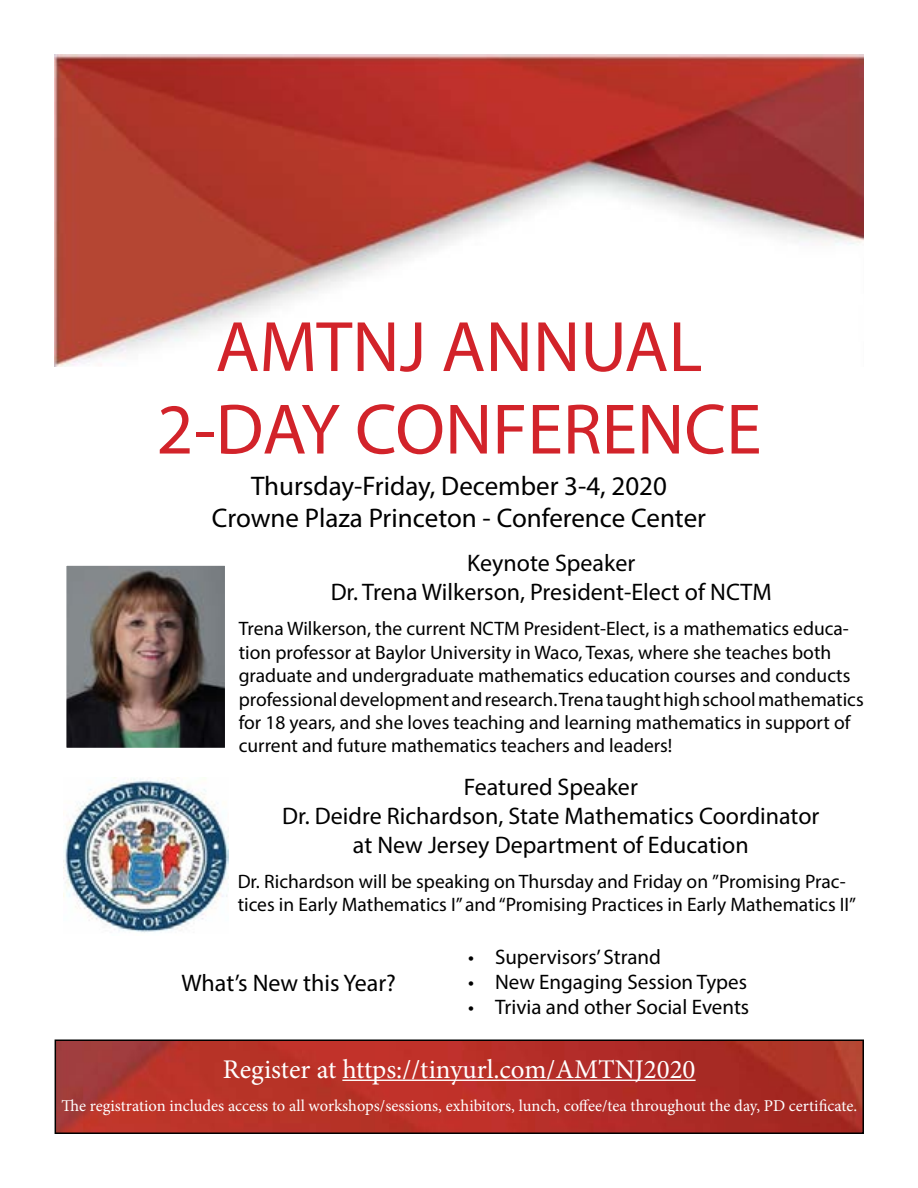
<style>
.page{position:relative;width:918px;height:1188px;background:#fff}
.page>*{position:absolute;margin:0;border:0;box-sizing:border-box;transform-origin:0 0}
.t1{font:72px/82.5px "Myriad Pro";color:#d2232a;text-align:center}
.t2{font:27px/32.4px "Myriad Pro";color:#000;text-align:center}
.t3{font:27px "Minion Pro";color:#fff}
.t4{font:24px/28.8px "Myriad Pro";color:#000;text-align:center}
.t5{font:21px "Myriad Pro";color:#000}
.t6{font:19.5px/23.4px "Myriad Pro";color:#000}
.t7{font:16.5px "Minion Pro";color:#fff}
</style>
<div class="page">
<img style="left:58px;top:1043px;width:803px;height:88px">
<div style="left:55px;top:1040px;width:809px;height:94px;border:2px solid #000"></div>
<hr style="left:342px;top:1080px;width:354px;height:1px;background:#fff">
<img style="left:55px;top:54px;width:809px;height:313px">
<img style="left:68px;top:567px;width:156px;height:179px">
<div style="left:54px;top:553px;width:184px;height:207px;border:13px solid #fff"></div>
<img style="left:63px;top:777px;width:166px;height:156px">
<h1 class="t1" style="left:157px;top:304px;width:607px">AMTNJ ANNUAL<br>2-DAY CONFERENCE</h1>
<h2 class="t2" style="left:212px;top:469px;width:496px">Thursday-Friday, December 3-4, 2020<br>Crowne Plaza Princeton - Conference Center</h2>
<p class="t4" style="left:331px;top:548px;width:443px">Keynote Speaker<br>Dr. Trena Wilkerson, President-Elect of NCTM</p>
<p class="t6" style="left:239px;top:617px;width:626px">Trena Wilkerson, the current NCTM President-Elect, is a mathematics educa&shy;tion professor at Baylor University in Waco, Texas, where she teaches both graduate and undergraduate mathematics education courses and conducts professional development and research. Trena taught high school mathematics for 18 years, and she loves teaching and learning mathematics in support of current and future mathematics teachers and leaders!</p>
<p class="t4" style="left:282px;top:772px;width:539px">Featured Speaker<br>Dr. Deidre Richardson, State Mathematics Coordinator at New Jersey Department of Education</p>
<p class="t6" style="left:238px;top:870px;width:620px">Dr. Richardson will be speaking on Thursday and Friday on ”Promising Prac&shy;tices in Early Mathematics I” and “Promising Practices in Early Mathematics II”</p>
<p class="t4" style="left:181px;top:968px;width:216px">What’s New this Year?</p>
<p class="t5" style="left:468px;top:944px;width:195px">• Supervisors’ Strand</p>
<p class="t5" style="left:468px;top:969px;width:281px">• New Engaging Session Types</p>
<p class="t5" style="left:468px;top:994px;width:283px">• Trivia and other Social Events</p>
<h2 class="t3" style="left:223px;top:1051px;width:474px">Register at https://tinyurl.com/AMTNJ2020</h2>
<p class="t7" style="left:61px;top:1095px;width:797px">The registration includes access to all workshops/sessions, exhibitors, lunch, coffee/tea throughout the day, PD certificate.</p>
</div>
